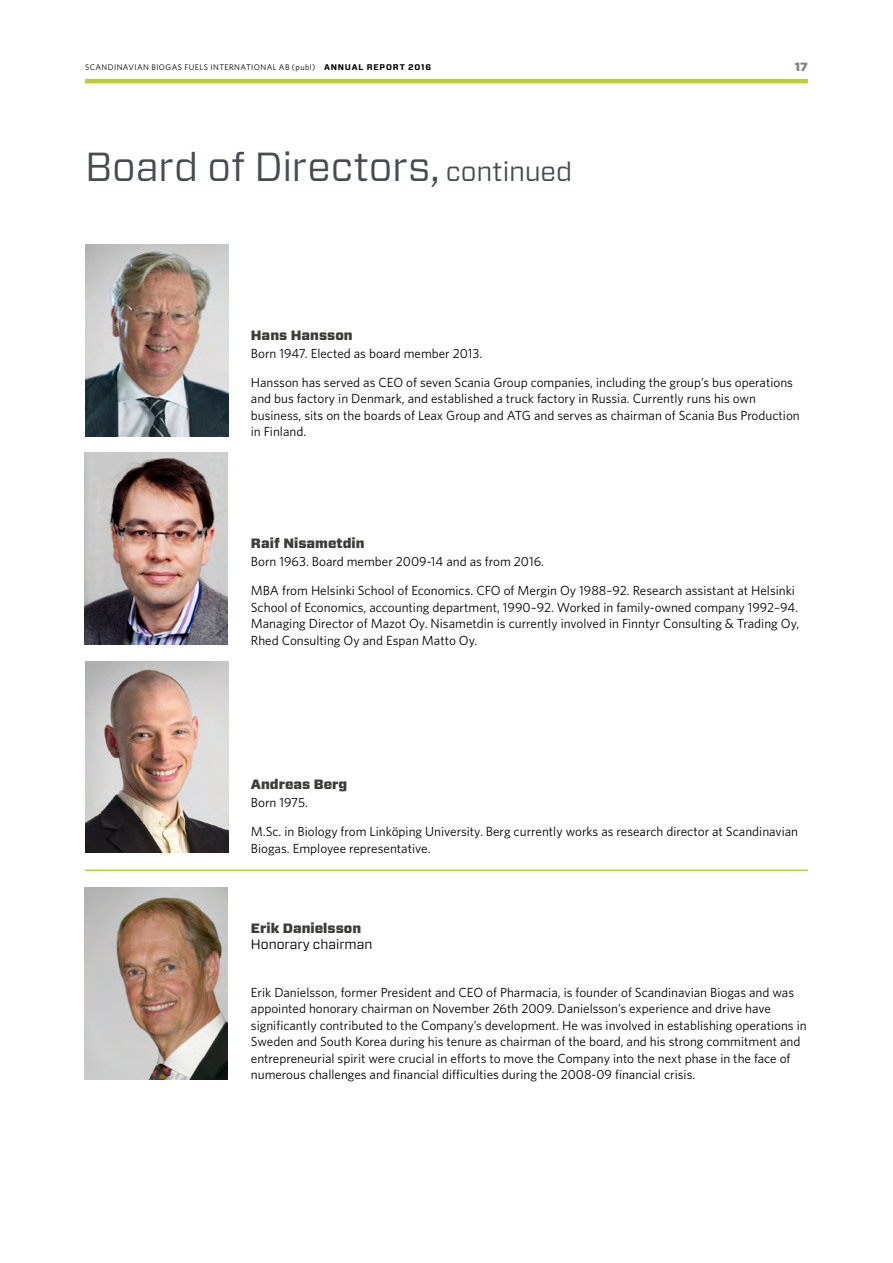
<style>
.page{position:relative;width:893px;height:1263px;background:#fff}
.page>*{position:absolute;margin:0;border:0;box-sizing:border-box;transform-origin:0 0}
.t1{font:40.5px "Forza";letter-spacing:-.005em;color:#484c52}
.t2{font:900 13.5px "Forza";color:#3c3c3b}
.t3{font:13.5px "Forza";color:#000}
.t4{font:13.2px/16.5px "Whitney";color:#000}
.t5{font:900 12px "Forza";color:#484c52}
.t6{font:8.25px "Whitney";letter-spacing:.05em;color:#000}
.s1{font-family:"Forza";font-weight:700}
.s2{font-size:27px}
</style>
<div class="page">
<hr style="left:85px;top:79px;width:723px;height:4px;background:#bbd034">
<img style="left:85px;top:661px;width:143px;height:192px">
<img style="left:85px;top:245px;width:143px;height:191px">
<img style="left:85px;top:453px;width:143px;height:192px">
<hr style="left:85px;top:869px;width:723px;height:2px;background:#bbd034">
<img style="left:85px;top:887px;width:143px;height:192px">
<p class="t6" style="left:85px;top:62px;width:348px">SCANDINAVIAN BIOGAS FUELS INTERNATIONAL AB (publ) <span class="s1">ANNUAL REPORT 2016</span></p>
<p class="t5" style="left:795px;top:59px;width:15px">17</p>
<h1 class="t1" style="left:85px;top:140px;width:489px">Board of Directors, <span class="s2">continued</span></h1>
<p class="t2" style="left:251px;top:326px;width:103px">Hans Hansson</p>
<p class="t4" style="left:251px;top:344px;width:233px">Born 1947. Elected as board member 2013.</p>
<p class="t4" style="left:251px;top:374px;width:550px">Hansson has served as CEO of seven Scania Group companies, including the group’s bus operations and bus factory in Denmark, and established a truck factory in Russia. Currently runs his own business, sits on the boards of Leax Group and ATG and serves as chairman of Scania Bus Production in Finland.</p>
<p class="t2" style="left:251px;top:534px;width:115px">Raif Nisametdin</p>
<p class="t4" style="left:251px;top:553px;width:295px">Born 1963. Board member 2009-14 and as from 2016.</p>
<p class="t4" style="left:251px;top:582px;width:550px">MBA from Helsinki School of Economics. CFO of Mergin Oy 1988–92. Research assistant at Helsinki School of Economics, accounting department, 1990–92. Worked in family-owned company 1992–94.<br>Managing Director of Mazot Oy. Nisametdin is currently involved in Finntyr Consulting &amp; Trading Oy, Rhed Consulting Oy and Espan Matto Oy.</p>
<p class="t2" style="left:251px;top:775px;width:98px">Andreas Berg</p>
<p class="t4" style="left:251px;top:794px;width:59px">Born 1975.</p>
<p class="t4" style="left:251px;top:823px;width:549px">M.Sc. in Biology from Linköping University. Berg currently works as research director at Scandinavian<br>Biogas. Employee representative.</p>
<p class="t2" style="left:251px;top:919px;width:112px">Erik Danielsson</p>
<p class="t3" style="left:251px;top:936px;width:123px">Honorary chairman</p>
<p class="t4" style="left:251px;top:983px;width:557px">Erik Danielsson, former President and CEO of Pharmacia, is founder of Scandinavian Biogas and was appointed honorary chairman on November 26th 2009. Danielsson’s experience and drive have significantly contributed to the Company’s development. He was involved in establishing operations in Sweden and South Korea during his tenure as chairman of the board, and his strong commitment and entrepreneurial spirit were crucial in efforts to move the Company into the next phase in the face of numerous challenges and financial difficulties during the 2008-09 financial crisis.</p>
</div>
